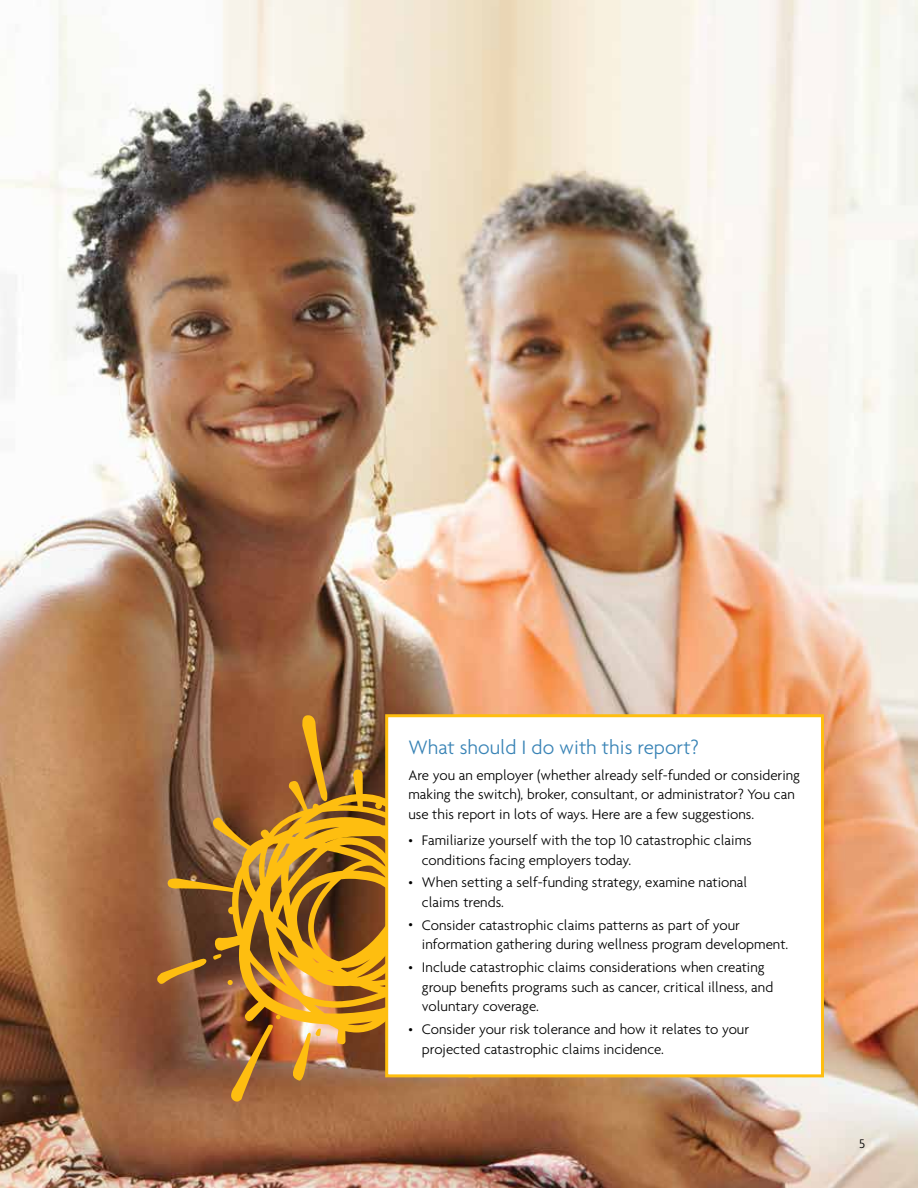
<style>
.page{position:relative;width:918px;height:1188px;background:#fff}
.page>*{position:absolute;margin:0;border:0;box-sizing:border-box;transform-origin:0 0}
.t1{font:300 21px "Agenda";color:#3a84b6}
.t2{font:300 15px/19.5px "Agenda";color:#000}
.t3{font:300 13.5px "Agenda";color:#000}
.s1{font-size:12px}
</style>
<div class="page">
<img style="left:0;top:0;width:918px;height:1188px">
<img style="left:156px;top:714px;width:372px;height:390px">
<div style="left:387px;top:716px;width:435px;height:360px;background:#fff"></div>
<div style="left:385px;top:714px;width:439px;height:363px;border:3px solid #febe10"></div>
<h1 class="t1" style="left:408px;top:735px;width:292px">What should I do with this report?</h1>
<p class="t2" style="left:408px;top:765px;width:393px">Are you an employer (whether already self-funded or considering making the switch), broker, consultant, or administrator? You can use this report in lots of ways. Here are a few suggestions.</p>
<p class="t2" style="left:422px;top:830px;width:331px;text-indent:-14px"><span class="s1">•</span> Familiarize yourself with the top 10 catastrophic claims conditions facing employers today.</p>
<p class="t2" style="left:422px;top:873px;width:327px;text-indent:-14px"><span class="s1">•</span> When setting a self-funding strategy, examine national claims trends.</p>
<p class="t2" style="left:422px;top:915px;width:368px;text-indent:-14px"><span class="s1">•</span> Consider catastrophic claims patterns as part of your information gathering during wellness program development.</p>
<p class="t2" style="left:422px;top:957px;width:353px;text-indent:-14px"><span class="s1">•</span> Include catastrophic claims considerations when creating group benefits programs such as cancer, critical illness, and voluntary coverage.</p>
<p class="t2" style="left:422px;top:1019px;width:329px;text-indent:-14px"><span class="s1">•</span> Consider your risk tolerance and how it relates to your projected catastrophic claims incidence.</p>
<p class="t3" style="left:859px;top:1136px;width:8px">5</p>
</div>
